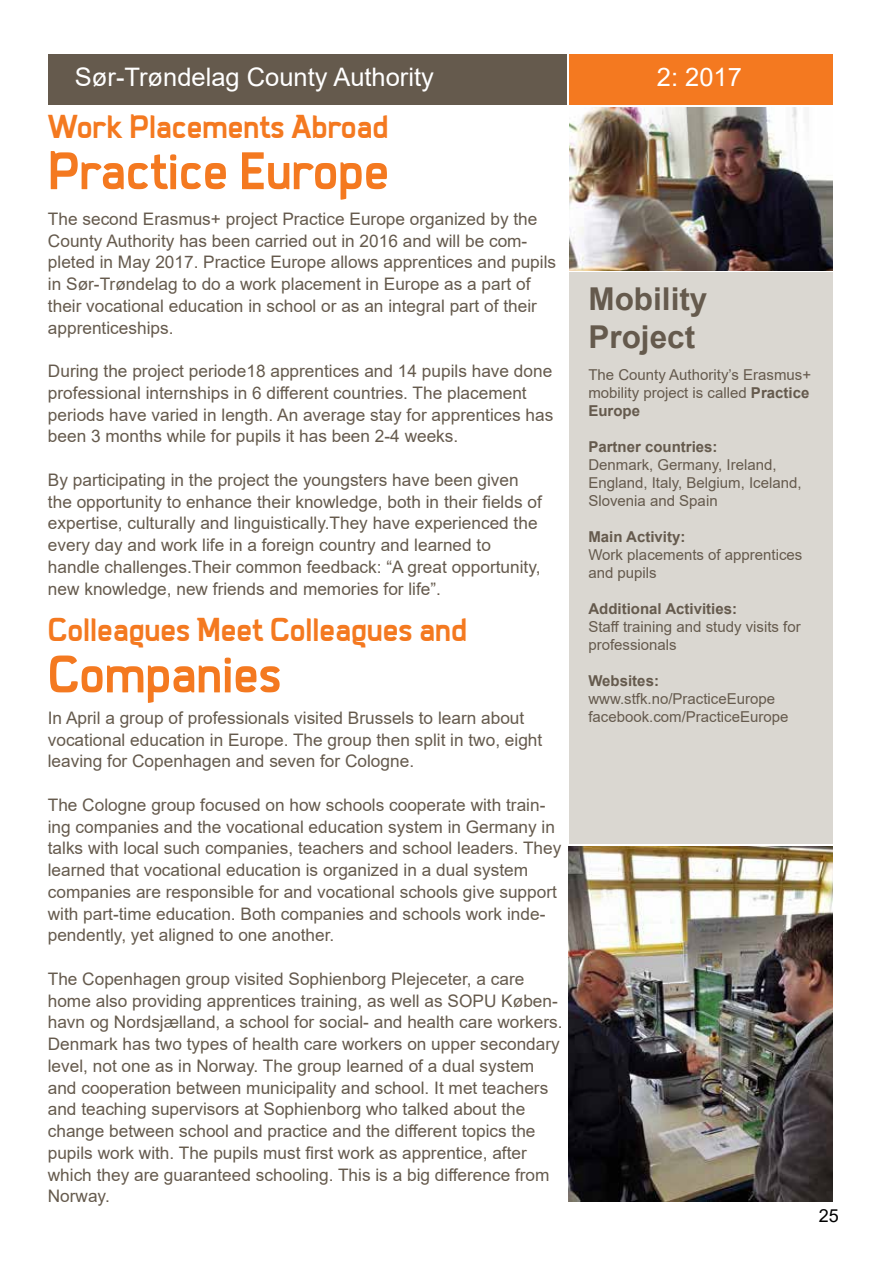
<style>
.page{position:relative;width:893px;height:1263px;background:#fff}
.page>*{position:absolute;margin:0;border:0;box-sizing:border-box;transform-origin:0 0}
.t1{font:700 55.5px "Creative Trondelag";color:#f47920}
.t2{font:700 34.5px "Creative Trondelag";color:#f47920}
.t3{font:700 31.5px/37.8px "Arial";color:#655a4d}
.t4{font:25.5px "Arial";color:#fff}
.t5{font:18px "Arial";color:#000}
.t6{font:17.25px/21.8px "Arial";color:#655a4d}
.t7{font:15px/18px "Arial";color:#655a4d}
.t8{font:700 15px "Arial";color:#655a4d}
.s1{font-weight:700}
</style>
<div class="page">
<div style="left:48px;top:54px;width:518px;height:51px;background:#655a4d"></div>
<div style="left:569px;top:54px;width:264px;height:51px;background:#f47920"></div>
<img style="left:569px;top:108px;width:264px;height:162px">
<div style="left:569px;top:273px;width:264px;height:571px;background:#dad7d1"></div>
<img style="left:568px;top:846px;width:264px;height:355px">
<h3 class="t4" style="left:75px;top:59px;width:361px">Sør-Trøndelag County Authority</h3>
<h3 class="t4" style="left:657px;top:59px;width:87px">2: 2017</h3>
<h2 class="t2" style="left:48px;top:108px;width:342px">Work Placements Abroad</h2>
<h1 class="t1" style="left:48px;top:141px;width:343px">Practice Europe</h1>
<p class="t6" style="left:48px;top:208px;width:510px">The second Erasmus+ project Practice Europe organized by the County Authority has been carried out in 2016 and will be com&shy;pleted in May 2017. Practice Europe allows apprentices and pupils in Sør-Trøndelag to do a work placement in Europe as a part of their vocational education in school or as an integral part of their apprenticeships.</p>
<p class="t6" style="left:48px;top:360px;width:507px">During the project periode18 apprentices and 14 pupils have done professional internships in 6 different countries. The placement periods have varied in length. An average stay for apprentices has been 3 months while for pupils it has been 2-4 weeks.</p>
<p class="t6" style="left:48px;top:469px;width:495px">By participating in the project the youngsters have been given the opportunity to enhance their knowledge, both in their fields of expertise, culturally and linguistically.They have experienced the every day and work life in a foreign country and learned to handle challenges.Their common feedback: “A great opportunity, new knowledge, new friends and memories for life”.</p>
<h2 class="t2" style="left:48px;top:611px;width:421px">Colleagues Meet Colleagues and</h2>
<h1 class="t1" style="left:48px;top:644px;width:235px">Companies</h1>
<p class="t6" style="left:48px;top:707px;width:496px">In April a group of professionals visited Brussels to learn about vocational education in Europe. The group then split in two, eight leaving for Copenhagen and seven for Cologne.</p>
<p class="t6" style="left:48px;top:794px;width:515px">The Cologne group focused on how schools cooperate with train&shy;ing companies and the vocational education system in Germany in talks with local such companies, teachers and school leaders. They learned that vocational education is organized in a dual system companies are responsible for and vocational schools give support with part-time education. Both companies and schools work inde&shy;pendently, yet aligned to one another.</p>
<p class="t6" style="left:48px;top:968px;width:516px">The Copenhagen group visited Sophienborg Plejeceter, a care home also providing apprentices training, as well as SOPU Køben&shy;havn og Nordsjælland, a school for social- and health care workers.<br>Denmark has two types of health care workers on upper secondary level, not one as in Norway. The group learned of a dual system and cooperation between municipality and school. It met teachers and teaching supervisors at Sophienborg who talked about the change between school and practice and the different topics the pupils work with. The pupils must first work as apprentice, after which they are guaranteed schooling. This is a big difference from Norway.</p>
<h3 class="t3" style="left:588px;top:281px;width:121px">Mobility<br>Project</h3>
<p class="t7" style="left:588px;top:366px;width:224px">The County Authority’s Erasmus+ mobility project is called <span class="s1">Practice<br>Europe</span></p>
<p class="t8" style="left:588px;top:437px;width:131px">Partner countries:</p>
<p class="t7" style="left:588px;top:456px;width:215px">Denmark, Germany, Ireland,<br>England, Italy, Belgium, Iceland,<br>Slovenia and Spain</p>
<p class="t8" style="left:588px;top:527px;width:98px">Main Activity:</p>
<p class="t7" style="left:588px;top:546px;width:215px">Work placements of apprentices and pupils</p>
<p class="t8" style="left:588px;top:599px;width:150px">Additional Activities:</p>
<p class="t7" style="left:588px;top:618px;width:214px">Staff training and study visits for professionals</p>
<p class="t8" style="left:588px;top:671px;width:72px">Websites:</p>
<p class="t7" style="left:588px;top:690px;width:202px">www.stfk.no/PracticeEurope facebook.com/PracticeEurope</p>
<p class="t5" style="left:819px;top:1203px;width:22px">25</p>
</div>
